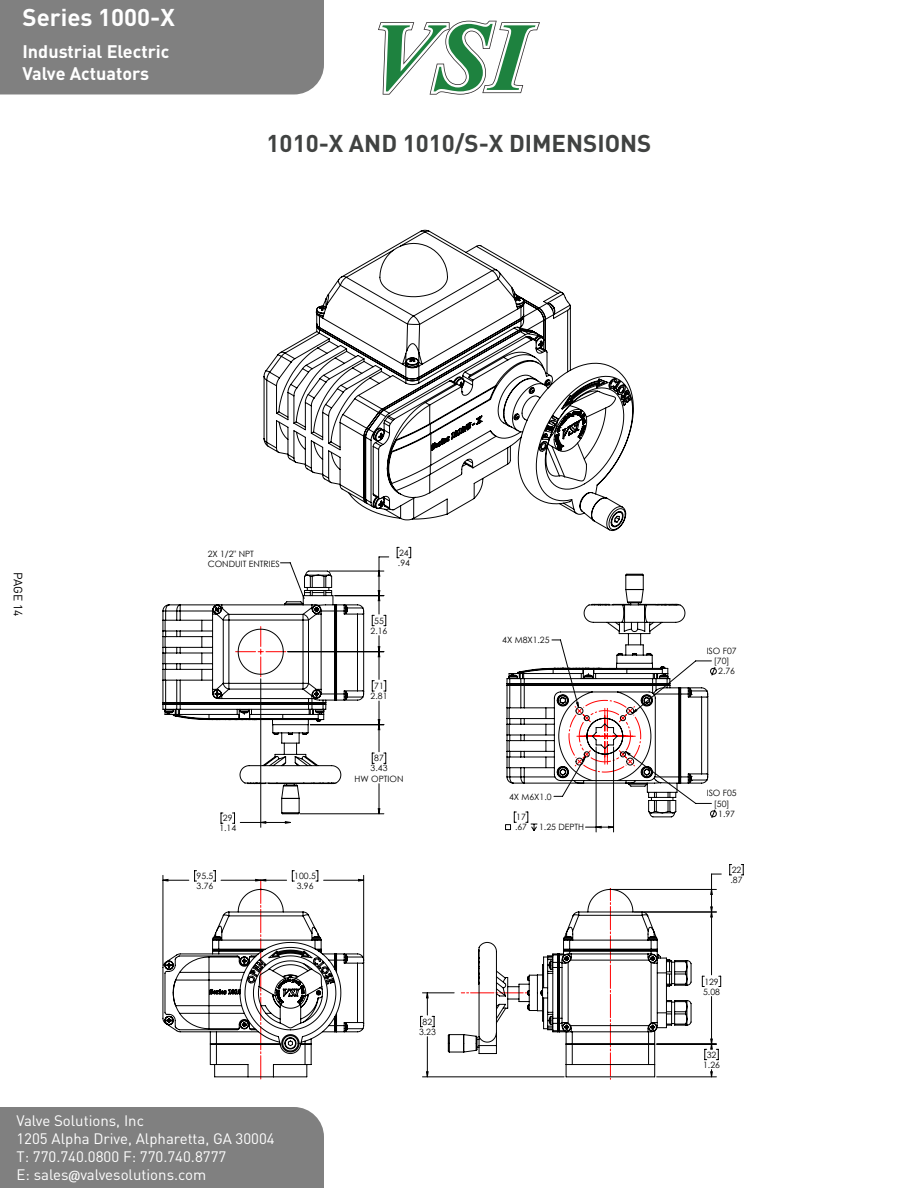
<style>
.page{position:relative;width:918px;height:1188px;background:#fff}
.page>*{position:absolute;margin:0;border:0;box-sizing:border-box;transform-origin:0 0}
.t1{font:700 24px "SPSU Sans";color:#404241}
.t2{font:700 24px "SPSU Sans";color:#fff}
.t3{font:700 18px/21.6px "SPSU Sans";color:#fff}
.t4{font:15px/18px "SPSU Sans";color:#fff}
.t5{font:12px "SPSU Sans";letter-spacing:-.005em;color:#000}
.t6{font:8.7px/10.1px "Century Gothic";color:#000}
</style>
<div class="page">
<div style="left:0;top:0;width:324px;height:94px;background:#808080"></div>
<div style="left:0;top:1107px;width:324px;height:81px;background:#808080"></div>
<svg style="left:378px;top:21px;width:162px;height:73px"></svg>
<svg style="left:729px;top:864px;width:3px;height:12px"></svg>
<svg style="left:741px;top:864px;width:3px;height:12px"></svg>
<svg style="left:280px;top:562px;width:14px;height:9px"></svg>
<svg style="left:194px;top:571px;width:518px;height:303px"></svg>
<svg style="left:163px;top:874px;width:558px;height:205px"></svg>
<svg style="left:163px;top:571px;width:201px;height:243px"></svg>
<svg style="left:448px;top:889px;width:244px;height:188px"></svg>
<svg style="left:507px;top:574px;width:201px;height:243px"></svg>
<svg style="left:264px;top:230px;width:370px;height:301px"></svg>
<h1 class="t2" style="left:22px;top:1px;width:154px">Series 1000-X</h1>
<h2 class="t3" style="left:22px;top:40px;width:149px">Industrial Electric<br>Valve Actuators</h2>
<p class="t1" style="left:267px;top:128px;width:386px">1010-X AND 1010/S-X DIMENSIONS</p>
<h3 class="t5" style="left:26px;top:572px;width:46px;rotate:90deg">PAGE 14</h3>
<p class="t6" style="left:208px;top:548px;width:74px">2X 1/2" NPT<br>CONDUIT ENTRIES</p>
<p class="t6" style="left:219px;top:813px;width:18px;text-align:center">29<br>1.14</p>
<p class="t6" style="left:197px;top:871px;width:18px">95.5<br>3.76</p>
<p class="t6" style="left:294px;top:871px;width:23px">100.5<br>3.96</p>
<p class="t6" style="left:398px;top:548px;width:14px">24 .94</p>
<p class="t6" style="left:371px;top:615px;width:18px;text-align:center">55<br>2.16</p>
<p class="t6" style="left:371px;top:681px;width:18px;text-align:center">71<br>2.81</p>
<p class="t6" style="left:355px;top:753px;width:50px;text-align:center">87<br>3.43<br>HW OPTION</p>
<h3 class="t4" style="left:16px;top:1112px;width:260px">Valve Solutions, Inc<br>1205 Alpha Drive, Alpharetta, GA 30004<br>T: 770.740.0800 F: 770.740.8777<br>E: sales@valvesolutions.com</h3>
<p class="t6" style="left:419px;top:1017px;width:18px;text-align:center">82<br>3.23</p>
<p class="t6" style="left:502px;top:635px;width:49px">4X M8X1.25</p>
<p class="t6" style="left:509px;top:791px;width:44px">4X M6X1.0</p>
<p class="t6" style="left:515px;top:812px;width:14px">17 .67</p>
<p class="t6" style="left:539px;top:822px;width:47px">1.25 DEPTH</p>
<p class="t6" style="left:707px;top:646px;width:32px">ISO F07</p>
<p class="t6" style="left:714px;top:656px;width:17px">[70]</p>
<p class="t6" style="left:718px;top:666px;width:18px">2.76</p>
<p class="t6" style="left:707px;top:788px;width:32px">ISO F05</p>
<p class="t6" style="left:714px;top:798px;width:17px">[50]</p>
<p class="t6" style="left:718px;top:809px;width:18px">1.97</p>
<p class="t6" style="left:731px;top:865px;width:14px">22 .87</p>
<p class="t6" style="left:703px;top:976px;width:18px">129<br>5.08</p>
<p class="t6" style="left:703px;top:1049px;width:18px;text-align:center">32<br>1.26</p>
</div>
